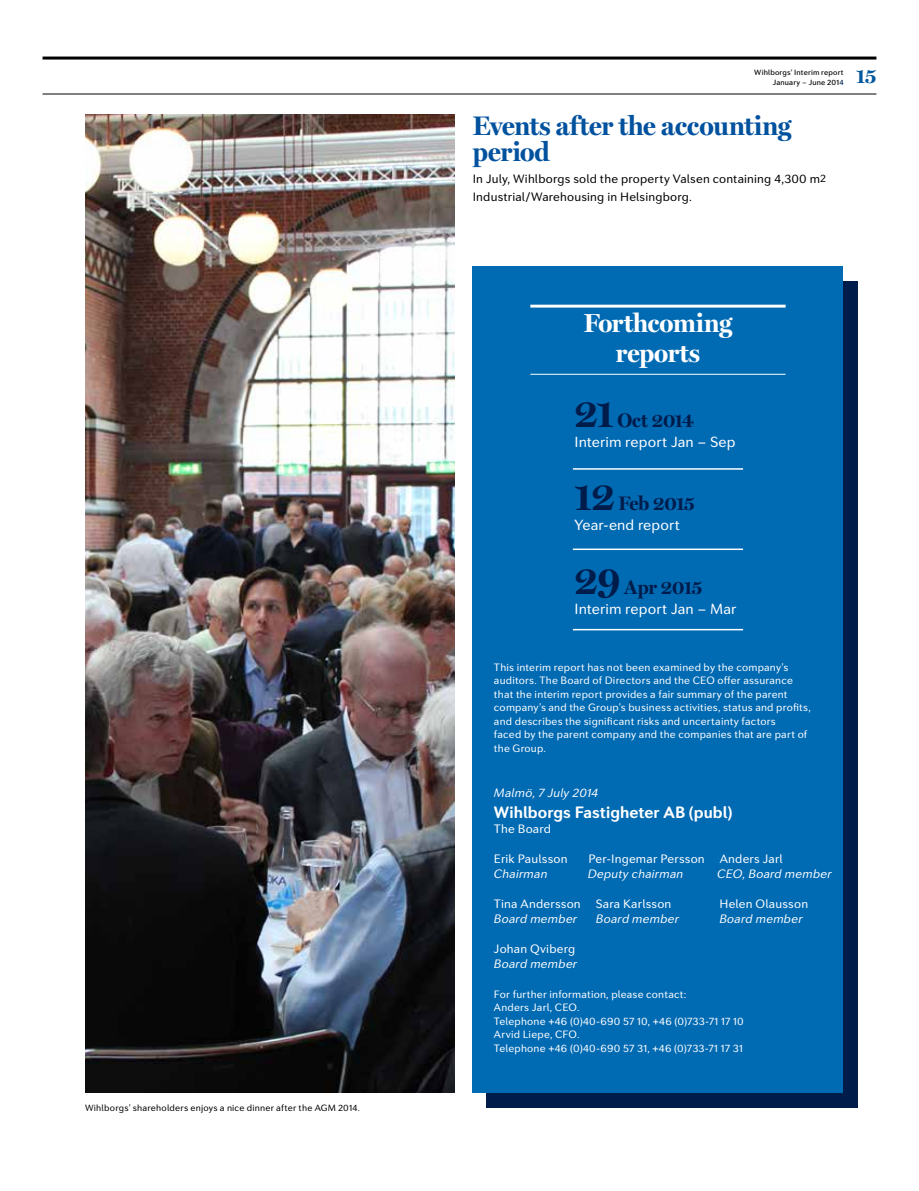
<style>
.page{position:relative;width:919px;height:1191px;background:#fff}
.page>*{position:absolute;margin:0;border:0;box-sizing:border-box;transform-origin:0 0}
.t1{font:700 27px/25.5px "Miller Display";color:#00519e}
.t2{font:700 26.25px/29.7px "Miller Display";color:#fff;text-align:center}
.t3{font:700 21px "Miller Display";color:#00579d}
.t4{font:700 19.65px "Miller Display";letter-spacing:-.01em;color:#001c4b}
.t5{font:700 16.2px "Seconda Soft";color:#fff}
.t6{font:14.55px "Seconda Soft";letter-spacing:.005em;color:#fff}
.t7{font:12px "Seconda Soft";letter-spacing:.015em;color:#fff}
.t8{font:italic 12px "Seconda Soft";letter-spacing:.015em;color:#fff}
.t9{font:12px/17.2px "Seconda Soft";letter-spacing:.015em;color:#000}
.t10{font:10.5px/13.5px "Seconda Soft";letter-spacing:.02em;color:#fff}
.t11{font:9px "Seconda Soft";letter-spacing:.025em;color:#000}
.t12{font:500 7.5px/9.8px "Seconda Soft";letter-spacing:.025em;color:#000;text-align:right}
.s1{font-weight:400}
.s2{color:#002458}
.s3{font-size:10.5px}
.s4{font-size:39.9px}
</style>
<div class="page">
<hr style="left:43px;top:57px;width:833px;height:3px;background:#000">
<hr style="left:43px;top:94px;width:833px;height:1px;background:#000">
<div style="left:487px;top:281px;width:371px;height:826px;background:#001c4b"></div>
<div style="left:473px;top:266px;width:370px;height:826px;background:#006ab3"></div>
<hr style="left:530px;top:374px;width:255px;height:1px;background:#fff">
<hr style="left:530px;top:305px;width:255px;height:2px;background:#fff">
<hr style="left:573px;top:548px;width:170px;height:2px;background:#fff">
<hr style="left:573px;top:629px;width:170px;height:1px;background:#fff">
<hr style="left:573px;top:468px;width:170px;height:2px;background:#fff">
<img style="left:85px;top:115px;width:369px;height:977px">
<p class="t11" style="left:85px;top:1102px;width:276px">Wihlborgs’ shareholders enjoys a nice dinner after the AGM 2014.</p>
<p class="t12" style="left:754px;top:68px;width:91px">Wihlborgs’ Interim report<br>January <span class="s1">–</span> June 201<span class="s2">4</span></p>
<h1 class="t1" style="left:473px;top:114px;width:320px">Events after the accounting period</h1>
<p class="t9" style="left:473px;top:170px;width:355px">In July, Wihlborgs sold the property Valsen containing 4,300 m<span class="s3">2<br></span>Industrial/Warehousing in Helsingborg.</p>
<h3 class="t3" style="left:856px;top:64px;width:22px">15</h3>
<h2 class="t2" style="left:583px;top:309px;width:150px">Forthcoming reports</h2>
<h3 class="t4" style="left:574px;top:409px;width:121px"><span class="s4">21</span> Oct 2014</h3>
<h3 class="t6" style="left:574px;top:433px;width:162px">Interim report Jan – Sep</h3>
<h3 class="t4" style="left:574px;top:492px;width:122px"><span class="s4">12</span> Feb 2015</h3>
<h3 class="t6" style="left:574px;top:516px;width:107px">Year-end report</h3>
<h3 class="t4" style="left:574px;top:576px;width:129px"><span class="s4">29</span> Apr 2015</h3>
<h3 class="t6" style="left:574px;top:600px;width:163px">Interim report Jan – Mar</h3>
<p class="t10" style="left:494px;top:660px;width:318px">This interim report has not been examined by the company’s auditors. The Board of Directors and the CEO offer assurance that the interim report provides a fair summary of the parent company’s and the Group’s business activities, status and profits, and describes the significant risks and uncertainty factors<br>faced by the parent company and the companies that are part of the Group.</p>
<p class="t8" style="left:494px;top:786px;width:106px">Malmö, 7 July 2014</p>
<h3 class="t5" style="left:494px;top:802px;width:240px">Wihlborgs Fastigheter AB (publ)</h3>
<p class="t7" style="left:494px;top:821px;width:59px">The Board</p>
<p class="t7" style="left:494px;top:851px;width:75px">Erik Paulsson</p>
<p class="t7" style="left:588px;top:851px;width:118px">Per-Ingemar Persson</p>
<p class="t7" style="left:719px;top:851px;width:65px">Anders Jarl</p>
<p class="t8" style="left:494px;top:866px;width:55px">Chairman</p>
<p class="t8" style="left:587px;top:866px;width:97px">Deputy chairman</p>
<p class="t8" style="left:717px;top:866px;width:116px">CEO, Board member</p>
<p class="t7" style="left:494px;top:896px;width:88px">Tina Andersson</p>
<p class="t7" style="left:595px;top:896px;width:77px">Sara Karlsson</p>
<p class="t7" style="left:719px;top:896px;width:90px">Helen Olausson</p>
<p class="t8" style="left:494px;top:911px;width:85px">Board member</p>
<p class="t8" style="left:596px;top:911px;width:85px">Board member</p>
<p class="t8" style="left:719px;top:911px;width:85px">Board member</p>
<p class="t7" style="left:494px;top:941px;width:83px">Johan Qviberg</p>
<p class="t8" style="left:494px;top:956px;width:85px">Board member</p>
<p class="t10" style="left:494px;top:987px;width:251px">For further information, please contact:<br>Anders Jarl, CEO.<br>Telephone +46 (0)40-690 57 10, +46 (0)733-71 17 10<br>Arvid Liepe, CFO.<br>Telephone +46 (0)40-690 57 31, +46 (0)733-71 17 31</p>
</div>
